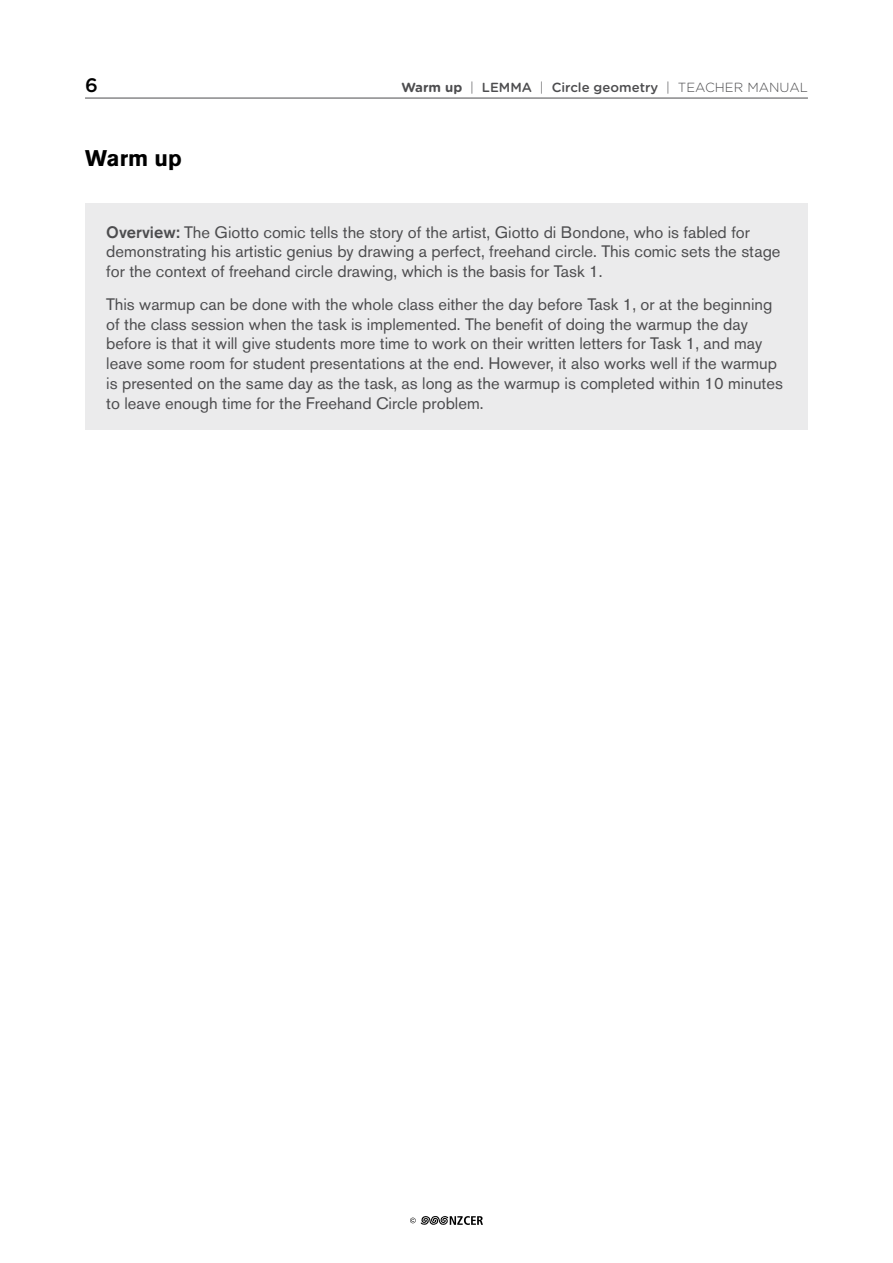
<style>
.page{position:relative;width:893px;height:1263px;background:#fff}
.page>*{position:absolute;margin:0;border:0;box-sizing:border-box;transform-origin:0 0}
.t1{font:700 22.5px "Akzidenz Grotesk BE";color:#000}
.t2{font:500 19.5px "Gotham Rounded";color:#000}
.t3{font:16.5px/19.8px "Akzidenz Grotesk BE";color:#4d4d4f}
.t4{font:500 13.2px "Gotham Rounded";color:#4d4d4f}
.s1{font-weight:700}
.s2{font-weight:300}
.s3{font-weight:500}
</style>
<div class="page">
<svg style="left:410px;top:1216px;width:73px;height:9px"></svg>
<hr style="left:85px;top:98px;width:723px;height:1px;background:#4d4d4f">
<div style="left:85px;top:203px;width:723px;height:227px;background:#ebebec"></div>
<p class="t2" style="left:85px;top:71px;width:14px">6</p>
<p class="t4" style="left:401px;top:78px;width:408px"><span class="s1">Warm up</span> <span class="s2">|</span> LEMMA <span class="s2">|</span> Circle geometry <span class="s2">| TEACHER MANUAL</span></p>
<h1 class="t1" style="left:85px;top:145px;width:98px">Warm up</h1>
<p class="t3" style="left:106px;top:222px;width:676px"><span class="s3">Overview:</span> The Giotto comic tells the story of the artist, Giotto di Bondone, who is fabled for demonstrating his artistic genius by drawing a perfect, freehand circle. This comic sets the stage for the context of freehand circle drawing, which is the basis for Task 1.</p>
<p class="t3" style="left:106px;top:294px;width:678px">This warmup can be done with the whole class either the day before Task 1, or at the beginning of the class session when the task is implemented. The benefit of doing the warmup the day before is that it will give students more time to work on their written letters for Task 1, and may leave some room for student presentations at the end. However, it also works well if the warmup is presented on the same day as the task, as long as the warmup is completed within 10 minutes to leave enough time for the Freehand Circle problem.</p>
</div>
